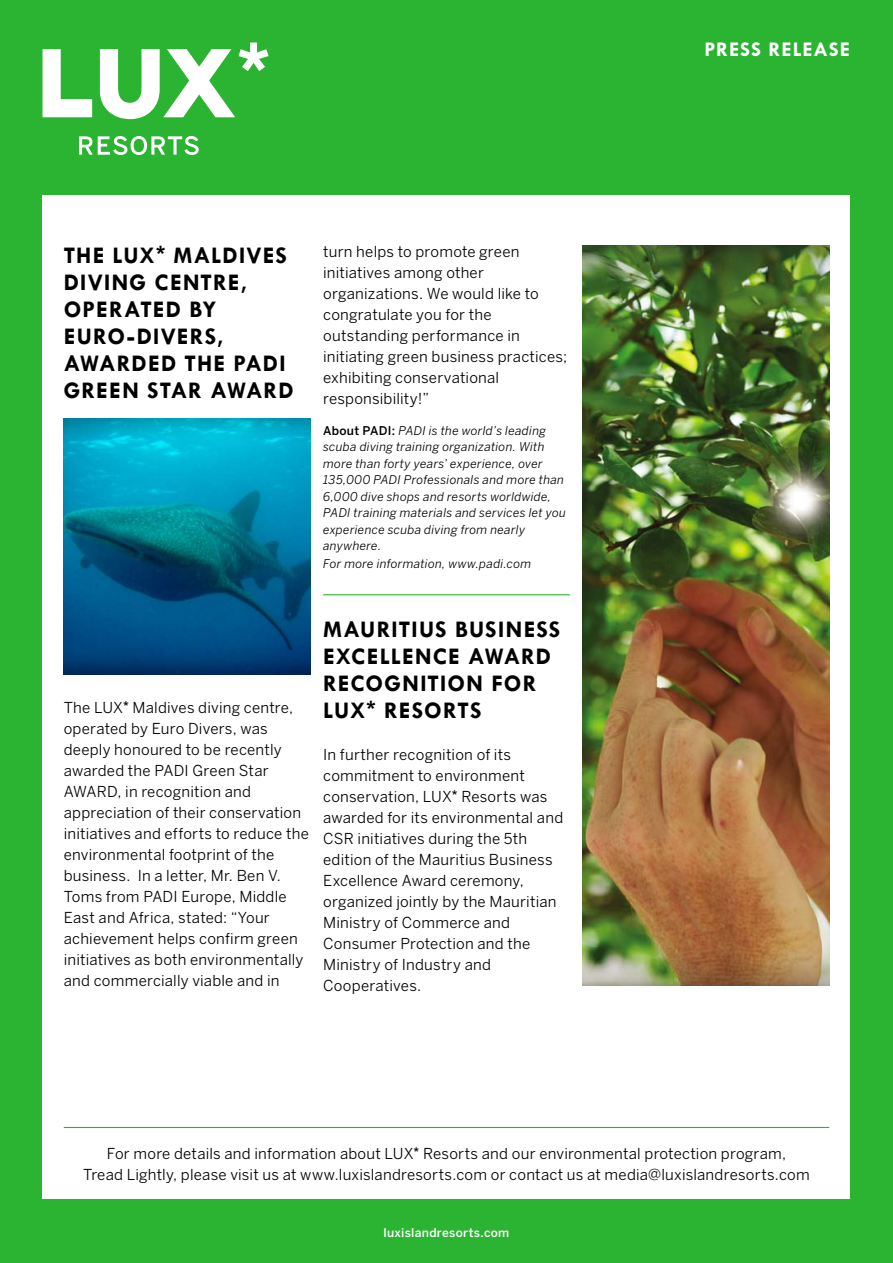
<style>
.page{position:relative;width:893px;height:1263px;background:#2bb431}
.page>*{position:absolute;margin:0;border:0;box-sizing:border-box;transform-origin:0 0}
.t1{font:700 24px/27px "Tw Cen";letter-spacing:.04em;color:#000}
.t2{font:700 21px "Tw Cen MT Std";letter-spacing:.045em;color:#fff}
.t3{font:15px/21px "Benton Sans";letter-spacing:.015em;color:#000}
.t4{font:italic 12px/16.5px "Benton Sans";letter-spacing:.02em;color:#000}
.t5{font:500 12px "Benton Sans";letter-spacing:.025em;color:#fff}
.s1{font-family:"Arial"}
.s2{font-weight:500;font-style:normal}
</style>
<div class="page">
<div style="left:43px;top:196px;width:807px;height:1003px;background:#fff"></div>
<svg style="left:43px;top:49px;width:49px;height:68px"></svg>
<svg style="left:100px;top:43px;width:169px;height:76px"></svg>
<svg style="left:79px;top:136px;width:120px;height:19px"></svg>
<img style="left:64px;top:419px;width:246px;height:255px">
<img style="left:583px;top:246px;width:246px;height:739px">
<hr style="left:64px;top:1127px;width:765px;height:1px;background:#2bb431">
<hr style="left:323px;top:594px;width:247px;height:1px;background:#2bb431">
<h1 class="t1" style="left:64px;top:241px;width:225px">THE LUX<span class="s1">*</span> MALDIVES<br>DIVING</h1>
<h1 class="t1" style="left:64px;top:268px;width:231px;text-indent:91px">CENTRE,<br>OPERATED BY<br>EURO-DIVERS,<br>AWARDED THE PADI<br>GREEN STAR AWARD</h1>
<p class="t3" style="left:323px;top:241px;width:246px">turn helps to promote green initiatives among other organizations. We would like to congratulate you for the outstanding performance in initiating green business practices; exhibiting conservational responsibility!”</p>
<p class="t4" style="left:323px;top:422px;width:244px"><span class="s2">About PADI:</span> PADI is the world’s leading scuba diving training organization. With more than forty years’ experience, over 135,000 PADI Professionals and more than 6,000 dive shops and resorts worldwide, PADI training materials and services let you experience scuba diving from nearly anywhere.</p>
<p class="t4" style="left:323px;top:555px;width:210px">For more information, www.padi.com</p>
<p class="t3" style="left:64px;top:697px;width:247px">The LUX<span class="s1">*</span> Maldives diving centre, operated by Euro Divers, was deeply honoured to be recently awarded the PADI Green Star<br>AWARD, in recognition and appreciation of their conservation initiatives and efforts to reduce the environmental footprint of the business. In a letter, Mr. Ben V.<br>Toms from PADI Europe, Middle<br>East and Africa, stated: “Your achievement helps confirm green initiatives as both environmentally and commercially viable and in</p>
<h1 class="t1" style="left:323px;top:615px;width:34px">MAURITIUS</h1>
<h1 class="t1" style="left:455px;top:615px;width:28px">BUSINESS</h1>
<h1 class="t1" style="left:323px;top:642px;width:28px">EXCELLENCE</h1>
<h1 class="t1" style="left:468px;top:642px;width:34px">AWARD</h1>
<h1 class="t1" style="left:323px;top:669px;width:30px">RECOGNITION</h1>
<h1 class="t1" style="left:491px;top:669px;width:16px">FOR</h1>
<h1 class="t1" style="left:323px;top:696px;width:91px">LUX<span class="s1">*</span> RESORTS</h1>
<p class="t3" style="left:323px;top:744px;width:242px">In further recognition of its commitment to environment conservation, LUX<span class="s1">*</span> Resorts was awarded for its environmental and<br>CSR initiatives during the 5th edition of the Mauritius Business<br>Excellence Award ceremony, organized jointly by the Mauritian<br>Ministry of Commerce and<br>Consumer Protection and the<br>Ministry of Industry and<br>Cooperatives.</p>
<h2 class="t2" style="left:704px;top:38px;width:147px">PRESS RELEASE</h2>
<p class="t3" style="left:83px;top:1143px;width:728px;text-align:center">For more details and information about LUX<span class="s1">*</span> Resorts and our environmental protection program,<br>Tread Lightly, please visit us at www.luxislandresorts.com or contact us at media@luxislandresorts.com</p>
<p class="t5" style="left:384px;top:1226px;width:127px">luxislandresorts.com</p>
</div>
